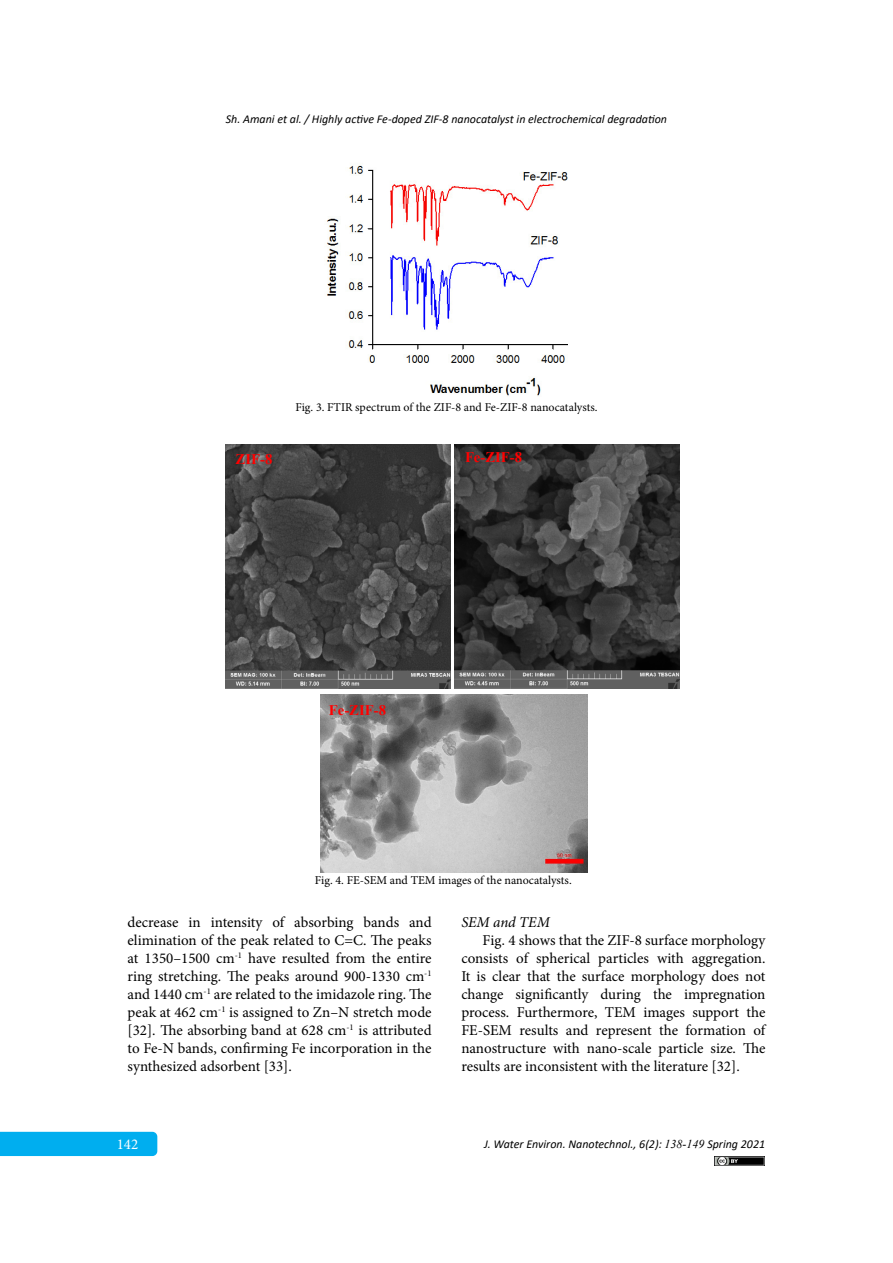
<style>
.page{position:relative;width:893px;height:1263px;background:#fff}
.page>*{position:absolute;margin:0;border:0;box-sizing:border-box;transform-origin:0 0}
.t1{font:15px/18px "Minion Pro";color:#000;text-align:justify}
.t2{font:italic 15px "Minion Pro";letter-spacing:-.005em;color:#000}
.t3{font:15px "Minion Pro";color:#fff}
.t4{font:700 14.7px "Times New Roman";color:#f00}
.t5{font:italic 12px "Calibri";color:#000}
.t6{font:12px "Minion Pro";color:#000}
.s1{font-family:"Times New Roman"}
</style>
<div class="page">
<div style="left:0;top:1132px;width:157px;height:24px;background:#00aeef"></div>
<img style="left:714px;top:1156px;width:51px;height:9px">
<img style="left:326px;top:165px;width:242px;height:231px">
<img style="left:320px;top:694px;width:268px;height:179px">
<img style="left:455px;top:444px;width:225px;height:244px">
<img style="left:225px;top:444px;width:226px;height:244px">
<img style="left:228px;top:450px;width:54px;height:19px">
<img style="left:457px;top:448px;width:74px;height:16px">
<img style="left:321px;top:701px;width:74px;height:16px">
<p class="t5" style="left:226px;top:111px;width:443px">Sh. Amani et al. / Highly active Fe-doped ZIF-8 nanocatalyst in electrochemical degradation</p>
<p class="t6" style="left:295px;top:399px;width:304px">Fig. 3. FTIR spectrum of the ZIF-8 and Fe-ZIF-8 nanocatalysts.</p>
<p class="t4" style="left:236px;top:449px;width:38px">ZIF-8</p>
<p class="t4" style="left:465px;top:446px;width:59px">Fe-ZIF-8</p>
<p class="t4" style="left:329px;top:700px;width:59px">Fe-ZIF-8</p>
<p class="t6" style="left:315px;top:872px;width:258px">Fig. 4. FE-SEM and TEM images of the nanocatalysts.</p>
<p class="t1" style="left:128px;top:913px;width:306px">decrease in intensity of absorbing bands and elimination of the peak related to C=C. The peaks at 1350–1500 cm<sup>-1</sup> have resulted from the entire ring stretching. The peaks around 900-1330 cm<sup>-1 </sup>and 1440 cm<sup>-1</sup> are related to the imidazole ring. The peak at 462 cm<sup>-1</sup> is assigned to Zn–N stretch mode [32]. The absorbing band at 628 cm<sup>-1</sup> is attributed to Fe-N bands, confirming Fe incorporation in the synthesized adsorbent [33].</p>
<p class="t2" style="left:461px;top:912px;width:90px">SEM and TEM</p>
<p class="t1" style="left:483px;top:931px;width:284px">Fig<span class="s1">.</span> 4 shows that the ZIF-8 surface morphology</p>
<p class="t1" style="left:461px;top:949px;width:306px">consists of spherical particles with aggregation.</p>
<p class="t1" style="left:461px;top:967px;width:306px">It is clear that the surface morphology does not</p>
<p class="t1" style="left:461px;top:985px;width:306px">change significantly during the impregnation</p>
<p class="t1" style="left:461px;top:1003px;width:306px">process. Furthermore, TEM images support the</p>
<p class="t1" style="left:461px;top:1021px;width:306px">FE-SEM results and represent the formation of</p>
<p class="t1" style="left:461px;top:1039px;width:306px">nanostructure with nano-scale particle size. The</p>
<p class="t1" style="left:461px;top:1057px;width:280px">results are inconsistent with the literature [32].</p>
<p class="t3" style="left:117px;top:1134px;width:23px">142</p>
<p class="t5" style="left:484px;top:1136px;width:283px">J. Water Environ. Nanotechnol., 6(2): <span class="s1">138-149</span> Spring 2021</p>
</div>
